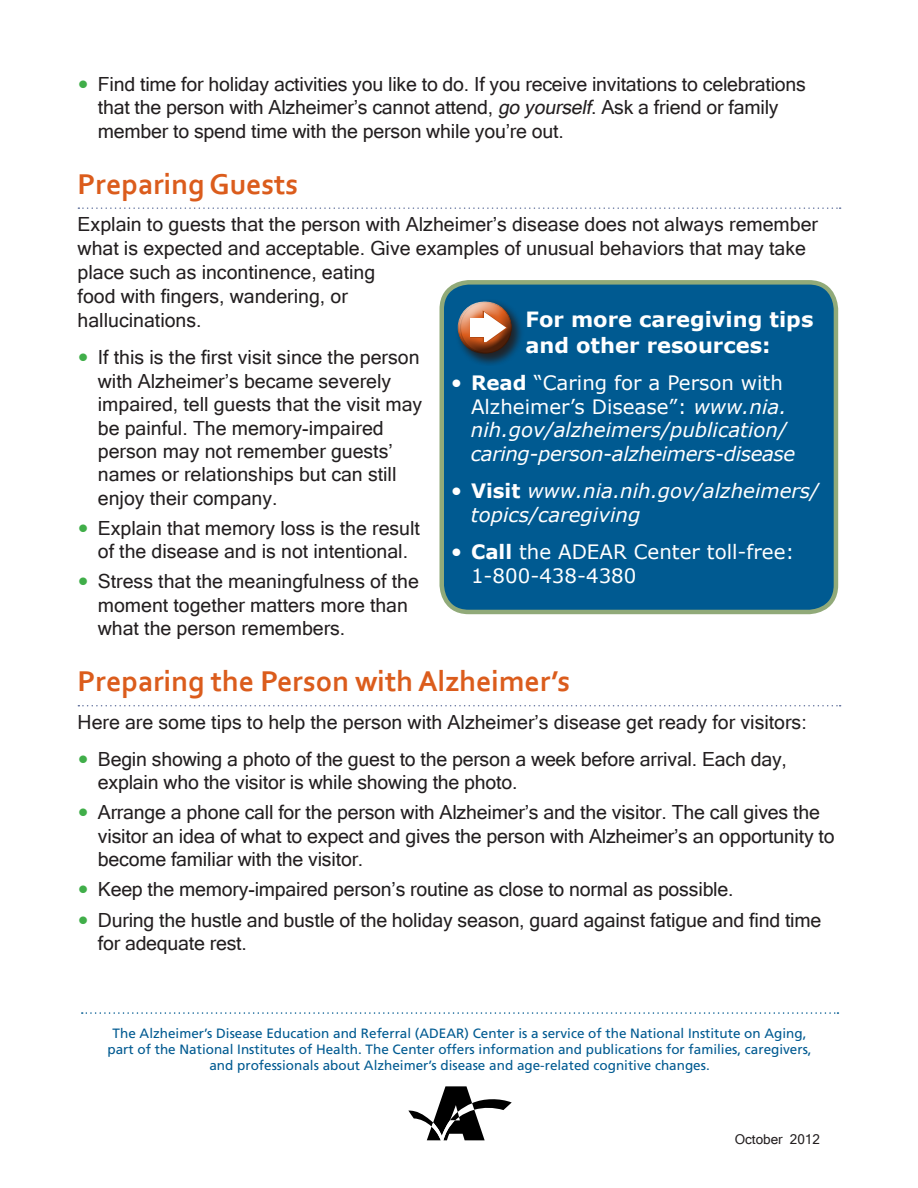
<style>
.page{position:relative;width:918px;height:1188px;background:#fff}
.page>*{position:absolute;margin:0;border:0;box-sizing:border-box;transform-origin:0 0}
.t1{font:700 30px "Corbel";color:#db5c1c}
.t2{font:700 21px/25.5px "Verdana";color:#fff}
.t3{font:italic 19.8px/23.7px "Verdana";letter-spacing:-.02em;color:#fff}
.t4{font:italic 19.8px/23.7px "Verdana";color:#fff}
.t5{font:19.8px/23.7px "Verdana";color:#fff}
.body_text-_13_16{font:19.5px/23.4px "Microsoft Sans Serif";color:#231f20}
.t6{font:13.5px/16.2px "Frutiger LT Std";color:#005a91;text-align:center}
.t7{font:13.5px "Microsoft Sans Serif";color:#231f20}
.s1{font-family:"Verdana";font-size:21px;color:#40ae49}
.s2{font-style:italic}
.s3{font-style:normal;font-size:21px}
.s4{font-weight:700;font-style:normal}
.s5{font-style:normal}
.s6{font-size:21px}
.s7{font-weight:700}
</style>
<div class="page">
<svg style="left:78px;top:207px;width:763px;height:2px"></svg>
<svg style="left:78px;top:705px;width:763px;height:1px"></svg>
<svg style="left:82px;top:1012px;width:756px;height:2px"></svg>
<svg style="left:408px;top:1086px;width:104px;height:54px"></svg>
<div style="left:442px;top:282px;width:394px;height:330px;background:#005a91;border-radius:27px"></div>
<div style="left:440px;top:280px;width:398px;height:334px;border:4px solid #91aa79;border-radius:27px"></div>
<div style="left:457px;top:299px;width:67px;height:67px;background:#231f20;opacity:.75"></div>
<div style="left:460px;top:299px;width:54px;height:38px;background:#fff;opacity:.75"></div>
<div style="left:460px;top:308px;width:54px;height:47px;background:#231f20;opacity:.75"></div>
<svg style="left:468px;top:311px;width:40px;height:31px"></svg>
<p class="body_text-_13_16" style="left:98px;top:72px;width:710px;text-indent:-20px"><span class="s1">•</span> Find time for holiday activities you like to do. If you receive invitations to celebrations that the person with Alzheimer’s cannot attend, <span class="s2">go yourself</span>. Ask a friend or family member to spend time with the person while you’re out.</p>
<h2 class="t1" style="left:78px;top:165px;width:222px">Preparing Guests</h2>
<p class="body_text-_13_16" style="left:78px;top:212px;width:742px;line-height:24px">Explain to guests that the person with Alzheimer’s disease does not always remember what is expected and acceptable. Give examples of unusual behaviors that may take place such as incontinence, eating<br>food with fingers, wandering, or<br>hallucinations.</p>
<p class="body_text-_13_16" style="left:98px;top:345px;width:326px;text-indent:-20px"><span class="s1">•</span> If this is the first visit since the person with Alzheimer’s became severely impaired, tell guests that the visit may be painful. The memory-impaired person may not remember guests’ names or relationships but can still enjoy their company.</p>
<p class="body_text-_13_16" style="left:78px;top:516px;width:344px;text-align:center"><span class="s1">•</span> Explain that memory loss is the result of the disease and is not intentional.</p>
<p class="body_text-_13_16" style="left:98px;top:569px;width:322px;text-indent:-20px"><span class="s1">•</span> Stress that the meaningfulness of the moment together matters more than what the person remembers.</p>
<h2 class="t1" style="left:78px;top:663px;width:494px">Preparing the Person with Alzheimer’s</h2>
<p class="body_text-_13_16" style="left:78px;top:710px;width:731px">Here are some tips to help the person with Alzheimer’s disease get ready for visitors:</p>
<p class="body_text-_13_16" style="left:98px;top:747px;width:691px;text-indent:-20px"><span class="s1">•</span> Begin showing a photo of the guest to the person a week before arrival. Each day, explain who the visitor is while showing the photo.</p>
<p class="body_text-_13_16" style="left:98px;top:800px;width:738px;text-indent:-20px"><span class="s1">•</span> Arrange a phone call for the person with Alzheimer’s and the visitor. The call gives the visitor an idea of what to expect and gives the person with Alzheimer’s an opportunity to become familiar with the visitor.</p>
<p class="body_text-_13_16" style="left:78px;top:877px;width:658px"><span class="s1">•</span> Keep the memory-impaired person’s routine as close to normal as possible.</p>
<p class="body_text-_13_16" style="left:98px;top:907px;width:725px;text-indent:-20px"><span class="s1">•</span> During the hustle and bustle of the holiday season, guard against fatigue and find time for adequate rest.</p>
<h3 class="t2" style="left:525px;top:306px;width:290px">For more caregiving tips and other resources:</h3>
<p class="t3" style="left:471px;top:371px;width:326px;text-indent:-20px"><span class="s3">•</span> <span class="s4">Read</span> <span class="s5">“Caring for a Person with Alzheimer’s Disease”:</span> www.nia. nih.gov/alzheimers/publication/ caring-person-alzheimers-disease</p>
<p class="t4" style="left:471px;top:479px;width:350px;text-indent:-20px"><span class="s3">•</span> <span class="s4">Visit</span> www.nia.nih.gov/alzheimers/ topics/caregiving</p>
<p class="t5" style="left:471px;top:540px;width:325px;text-indent:-20px"><span class="s6">•</span> <span class="s7">Call</span> the ADEAR Center toll-free:<br>1-800-438-4380</p>
<p class="t6" style="left:108px;top:1025px;width:706px">The Alzheimer’s Disease Education and Referral (ADEAR) Center is a service of the National Institute on Aging, part of the National Institutes of Health. The Center offers information and publications for families, caregivers, and professionals about Alzheimer’s disease and age-related cognitive changes.</p>
<p class="t7" style="left:735px;top:1131px;width:87px">October 2012</p>
</div>
